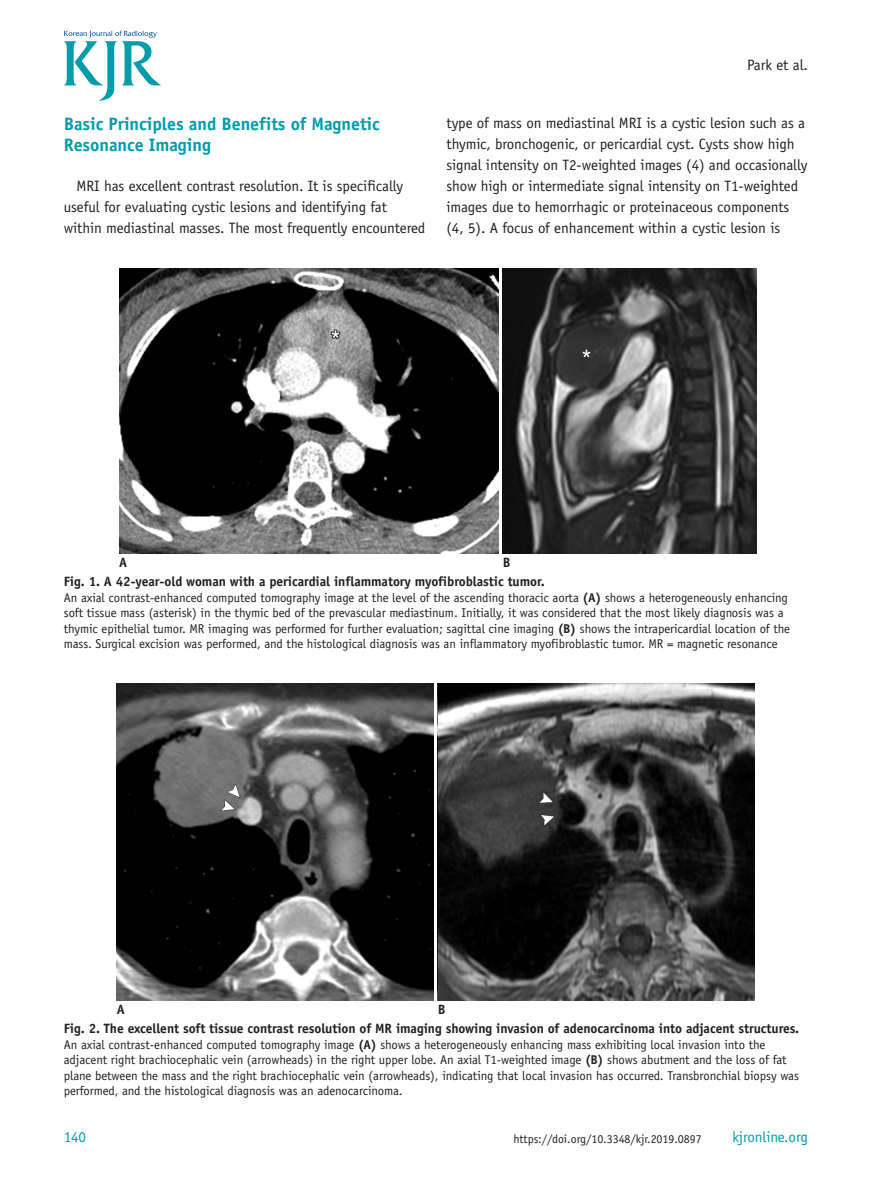
<style>
.page{position:relative;width:893px;height:1191px;background:#fff}
.page>*{position:absolute;margin:0;border:0;box-sizing:border-box;transform-origin:0 0}
.t1{font:700 18px/21px "Officina Sans Std";letter-spacing:-.005em;color:#009caa}
.t2{font:15px/21px "Officina Sans Std";letter-spacing:-.005em;color:#231f20}
.t3{font:15px "Officina Sans Std";letter-spacing:-.005em;color:#009caa}
.t4{font:700 13.5px "Officina Sans Std";letter-spacing:-.005em;color:#231f20}
.t5{font:12.75px/15.3px "Officina Sans Std";letter-spacing:-.005em;color:#231f20}
.t6{font:12px "Officina Sans Std";letter-spacing:-.005em;color:#231f20}
.s1{font-weight:700}
</style>
<div class="page">
<svg style="left:64px;top:31px;width:97px;height:70px"></svg>
<img style="left:119px;top:269px;width:380px;height:285px">
<img style="left:503px;top:269px;width:254px;height:285px">
<img style="left:117px;top:683px;width:317px;height:317px">
<img style="left:438px;top:683px;width:317px;height:317px">
<h1 class="t1" style="left:64px;top:113px;width:318px">Basic Principles and Benefits of Magnetic<br>Resonance Imaging</h1>
<p class="t2" style="left:64px;top:175px;width:363px;text-indent:13px">MRI has excellent contrast resolution. It is specifically useful for evaluating cystic lesions and identifying fat within mediastinal masses. The most frequently encountered</p>
<p class="t2" style="left:747px;top:54px;width:62px">Park et al.</p>
<p class="t2" style="left:446px;top:112px;width:363px">type of mass on mediastinal MRI is a cystic lesion such as a thymic, bronchogenic, or pericardial cyst. Cysts show high signal intensity on T2-weighted images (4) and occasionally show high or intermediate signal intensity on T1-weighted images due to hemorrhagic or proteinaceous components (4, 5). A focus of enhancement within a cystic lesion is</p>
<p class="t4" style="left:119px;top:554px;width:10px">A</p>
<p class="t4" style="left:503px;top:554px;width:9px">B</p>
<p class="t4" style="left:64px;top:573px;width:483px">Fig. 1. A 42-year-old woman with a pericardial inflammatory myofibroblastic tumor.</p>
<p class="t5" style="left:64px;top:590px;width:728px">An axial contrast-enhanced computed tomography image at the level of the ascending thoracic aorta <span class="s1">(A)</span> shows a heterogeneously enhancing soft tissue mass (asterisk) in the thymic bed of the prevascular mediastinum. Initially, it was considered that the most likely diagnosis was a thymic epithelial tumor. MR imaging was performed for further evaluation; sagittal cine imaging <span class="s1">(B)</span> shows the intrapericardial location of the mass. Surgical excision was performed, and the histological diagnosis was an inflammatory myofibroblastic tumor. MR = magnetic resonance</p>
<p class="t4" style="left:117px;top:1001px;width:10px">A</p>
<p class="t4" style="left:438px;top:1001px;width:9px">B</p>
<p class="t4" style="left:64px;top:1020px;width:737px">Fig. 2. The excellent soft tissue contrast resolution of MR imaging showing invasion of adenocarcinoma into adjacent structures.</p>
<p class="t5" style="left:64px;top:1037px;width:737px">An axial contrast-enhanced computed tomography image <span class="s1">(A)</span> shows a heterogeneously enhancing mass exhibiting local invasion into the adjacent right brachiocephalic vein (arrowheads) in the right upper lobe. An axial T1-weighted image <span class="s1">(B)</span> shows abutment and the loss of fat plane between the mass and the right brachiocephalic vein (arrowheads), indicating that local invasion has occurred. Transbronchial biopsy was performed, and the histological diagnosis was an adenocarcinoma.</p>
<p class="t3" style="left:64px;top:1128px;width:24px">140</p>
<p class="t6" style="left:513px;top:1132px;width:190px">https://doi.org/10.3348/kjr.2019.0897</p>
<p class="t3" style="left:732px;top:1128px;width:77px">kjronline.org</p>
</div>
